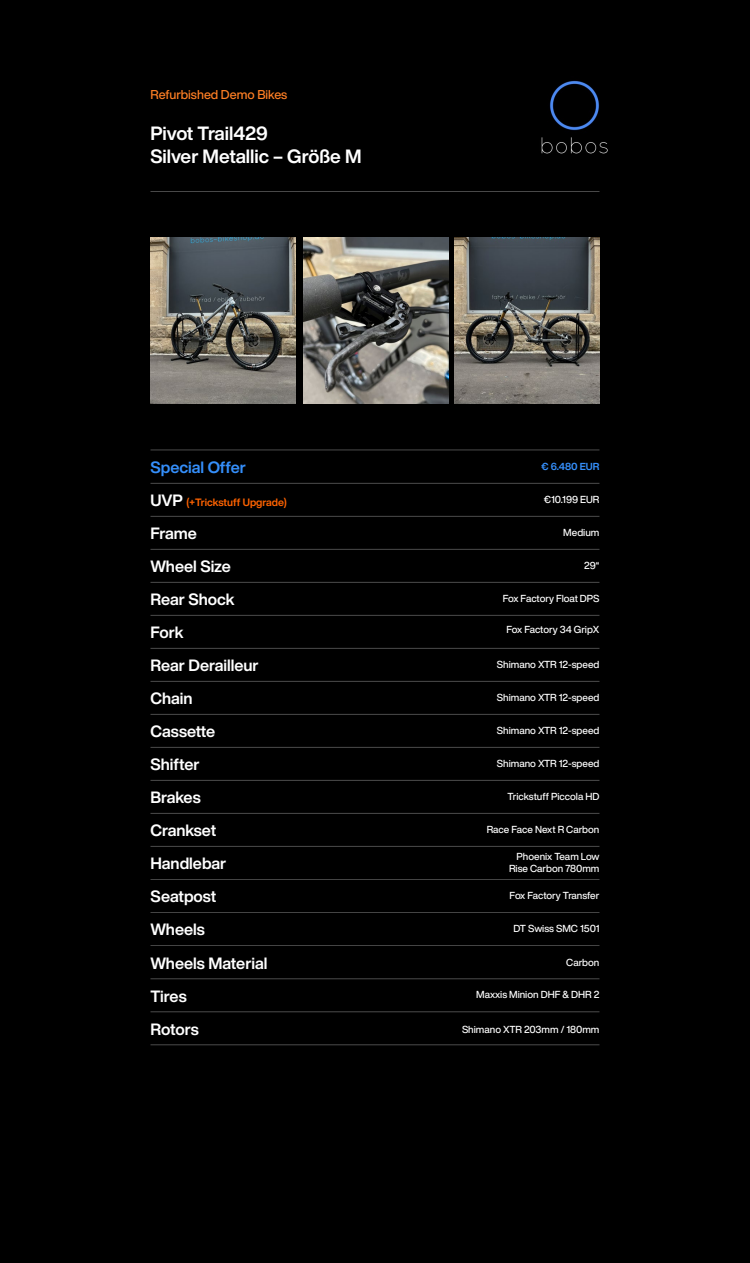
<style>
.page{position:relative;width:750px;height:1263px;background:#000}
.page>*{position:absolute;margin:0;border:0;box-sizing:border-box;transform-origin:0 0}
.t1{font:700 18.9px/22.6px "Helvetica Now Display";letter-spacing:-.005em;color:#fff}
.t2{font:700 16.05px/33px "Helvetica Now Display";color:#fff}
.t3{font:700 16.05px "Helvetica Now Display";color:#358ffb}
.t4{font:500 12.6px "Helvetica Now Display";color:#ff8025}
.t5{font:700 10.5px "Helvetica Now Display";color:#ff6300}
.t6{font:500 10.05px/12px "Helvetica Now Display";color:#fff;text-align:right}
.t7{font:700 10.05px "Helvetica Now Display";color:#358ffb}
.s1{font-size:16.05px;color:#fff}
</style>
<div class="page">
<hr style="left:151px;top:483px;width:448px;height:1px;background:#fff">
<hr style="left:151px;top:516px;width:448px;height:1px;background:#fff">
<hr style="left:151px;top:549px;width:448px;height:1px;background:#fff">
<hr style="left:151px;top:582px;width:448px;height:1px;background:#fff">
<hr style="left:151px;top:615px;width:448px;height:1px;background:#fff">
<hr style="left:151px;top:648px;width:448px;height:1px;background:#fff">
<hr style="left:151px;top:681px;width:448px;height:1px;background:#fff">
<hr style="left:151px;top:714px;width:448px;height:1px;background:#fff">
<hr style="left:151px;top:747px;width:448px;height:1px;background:#fff">
<hr style="left:151px;top:780px;width:448px;height:1px;background:#fff">
<hr style="left:151px;top:813px;width:448px;height:1px;background:#fff">
<hr style="left:151px;top:846px;width:448px;height:1px;background:#fff">
<hr style="left:151px;top:879px;width:448px;height:1px;background:#fff">
<hr style="left:151px;top:912px;width:448px;height:1px;background:#fff">
<hr style="left:151px;top:191px;width:448px;height:1px;background:#fff">
<hr style="left:151px;top:450px;width:448px;height:1px;background:#fff">
<img style="left:541px;top:80px;width:67px;height:74px">
<hr style="left:151px;top:945px;width:448px;height:1px;background:#fff">
<hr style="left:151px;top:978px;width:448px;height:1px;background:#fff">
<hr style="left:151px;top:1011px;width:448px;height:1px;background:#fff">
<hr style="left:151px;top:1044px;width:448px;height:1px;background:#fff">
<img style="left:151px;top:238px;width:144px;height:166px">
<img style="left:455px;top:238px;width:144px;height:166px">
<img style="left:304px;top:238px;width:145px;height:166px">
<p class="t4" style="left:151px;top:85px;width:138px">Refurbished Demo Bikes</p>
<h1 class="t1" style="left:151px;top:122px;width:213px">Pivot Trail429<br>Silver Metallic – Größe M</h1>
<h2 class="t3" style="left:151px;top:455px;width:97px">Special Offer</h2>
<p class="t7" style="left:541px;top:458px;width:60px">€ 6.480 EUR</p>
<p class="t5" style="left:151px;top:495px;width:138px"><span class="s1">UVP</span> (+Trickstuff Upgrade)</p>
<h2 class="t2" style="left:151px;top:517px;width:110px">Frame<br>Wheel Size<br>Rear Shock<br>Fork<br>Rear Derailleur<br>Chain<br>Cassette<br>Shifter<br>Brakes<br>Crankset<br>Handlebar<br>Seatpost</h2>
<p class="t6" style="left:544px;top:493px;width:57px">€10.199 EUR</p>
<p class="t6" style="left:563px;top:526px;width:38px">Medium</p>
<p class="t6" style="left:584px;top:559px;width:17px">29“</p>
<p class="t6" style="left:503px;top:592px;width:98px">Fox Factory Float DPS</p>
<p class="t6" style="left:506px;top:624px;width:95px">Fox Factory 34 GripX</p>
<p class="t6" style="left:497px;top:658px;width:104px">Shimano XTR 12-speed</p>
<p class="t6" style="left:497px;top:691px;width:104px">Shimano XTR 12-speed</p>
<p class="t6" style="left:497px;top:724px;width:104px">Shimano XTR 12-speed</p>
<p class="t6" style="left:497px;top:757px;width:104px">Shimano XTR 12-speed</p>
<p class="t6" style="left:508px;top:790px;width:93px">Trickstuff Piccola HD</p>
<p class="t6" style="left:487px;top:823px;width:114px">Race Face Next R Carbon</p>
<p class="t6" style="left:509px;top:850px;width:92px">Phoenix Team Low<br>Rise Carbon 780mm</p>
<p class="t6" style="left:510px;top:889px;width:91px">Fox Factory Transfer</p>
<h2 class="t2" style="left:151px;top:913px;width:56px">Wheels</h2>
<p class="t6" style="left:514px;top:922px;width:87px">DT Swiss SMC 1501</p>
<p class="t6" style="left:566px;top:957px;width:35px">Carbon</p>
<p class="t6" style="left:476px;top:989px;width:125px">Maxxis Minion DHF &amp; DHR 2</p>
<p class="t6" style="left:462px;top:1023px;width:139px">Shimano XTR 203mm / 180mm</p>
<h2 class="t2" style="left:151px;top:946px;width:118px">Wheels Material<br>Tires<br>Rotors</h2>
</div>
